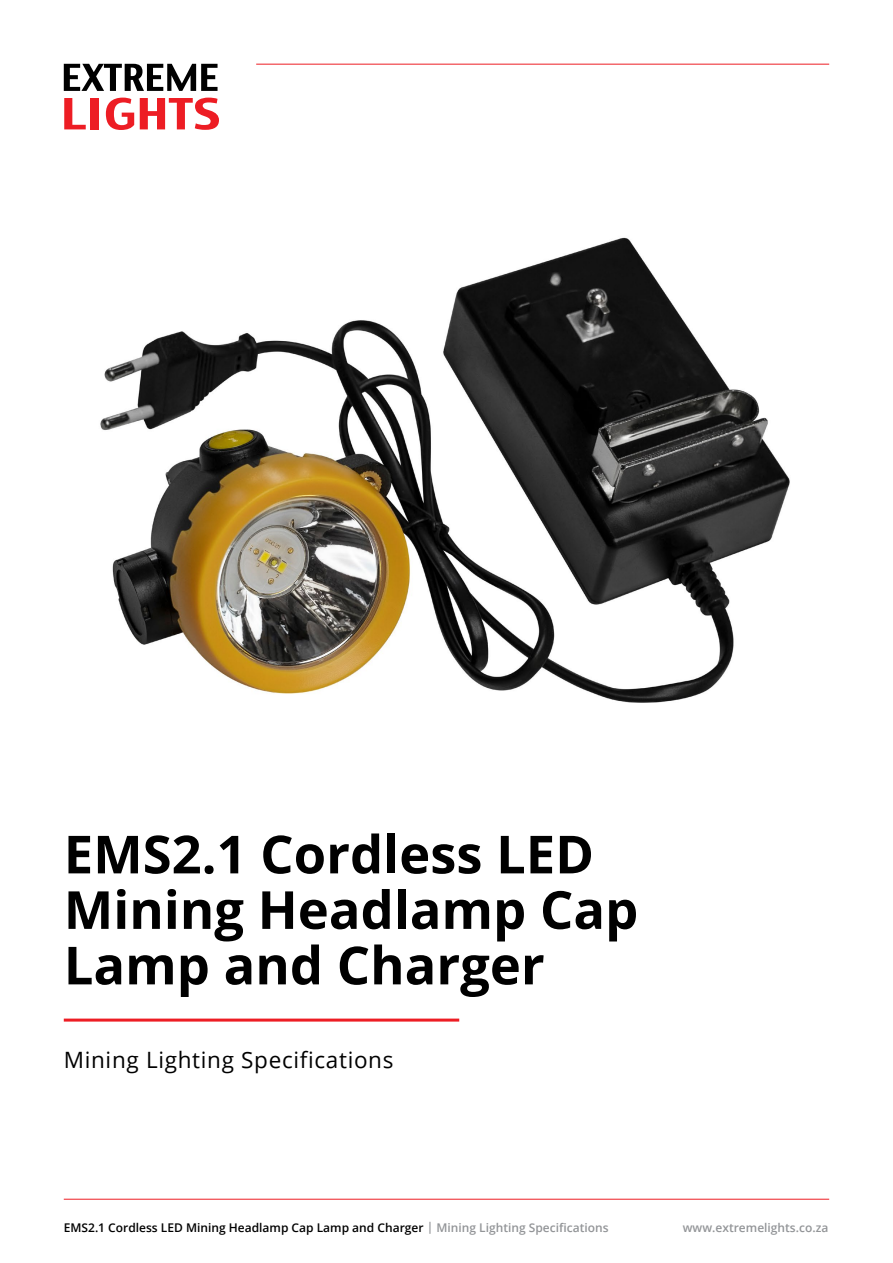
<style>
.page{position:relative;width:893px;height:1263px;background:#fff}
.page>*{position:absolute;margin:0;border:0;box-sizing:border-box;transform-origin:0 0}
.t1{font:700 52.5px/55.5px "Open Sans";color:#000}
.t2{font:22.5px "Open Sans";letter-spacing:.03em;color:#000}
.t3{font:600 12px "Open Sans";color:#000}
.t4{font:600 12px "Open Sans";color:#939598}
.s1{color:#939598}
</style>
<div class="page">
<img style="left:100px;top:237px;width:690px;height:466px">
<hr style="left:64px;top:1199px;width:765px;height:1px;background:#ed1d24">
<hr style="left:64px;top:1018px;width:395px;height:3px;background:#ed1d24">
<svg style="left:64px;top:64px;width:154px;height:27px"></svg>
<svg style="left:64px;top:98px;width:22px;height:31px"></svg>
<div style="left:91px;top:98px;width:8px;height:31px;background:#ed1d24"></div>
<svg style="left:106px;top:98px;width:28px;height:32px"></svg>
<svg style="left:140px;top:98px;width:79px;height:32px"></svg>
<hr style="left:256px;top:64px;width:573px;height:1px;background:#ed1d24">
<h1 class="t1" style="left:64px;top:825px;width:576px">EMS2.1 Cordless LED<br>Mining Headlamp Cap<br>Lamp and Charger</h1>
<h2 class="t2" style="left:64px;top:1045px;width:331px">Mining Lighting Specifications</h2>
<p class="t3" style="left:64px;top:1219px;width:546px">EMS2.1 Cordless LED Mining Headlamp Cap Lamp and Charger <span class="s1">| Mining Lighting Specifications</span></p>
<p class="t4" style="left:683px;top:1219px;width:147px">www.extremelights.co.za</p>
</div>
